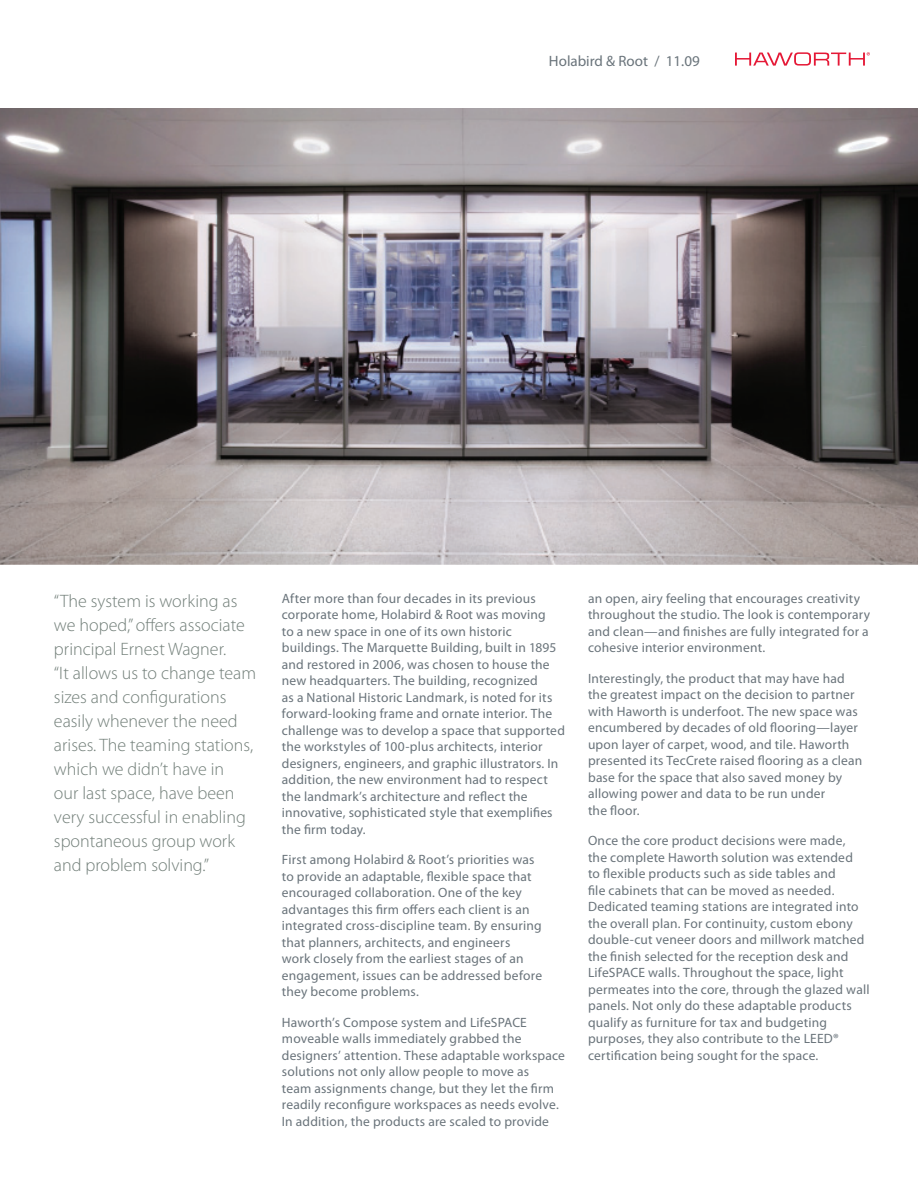
<style>
.page{position:relative;width:918px;height:1188px;background:#fff}
.page>*{position:absolute;margin:0;border:0;box-sizing:border-box;transform-origin:0 0}
.t1{font:300 18px/24px "Myriad Pro";color:#727f79}
.t2{font:15px "Myriad Pro";color:#6a747b}
.t3{font:13.5px/16.5px "Myriad Pro";letter-spacing:.015em;color:#6a747b}
</style>
<div class="page">
<img style="left:0;top:108px;width:918px;height:457px">
<svg style="left:735px;top:52px;width:135px;height:14px"></svg>
<p class="t2" style="left:549px;top:53px;width:152px">Holabird &amp; Root / 11.09</p>
<p class="t1" style="left:54px;top:590px;width:204px">“The system is working as we hoped,” offers associate principal Ernest Wagner.<br>“It allows us to change team sizes and configurations easily whenever the need arises. The teaming stations, which we didn’t have in<br>our last space, have been very successful in enabling spontaneous group work and problem solving.”</p>
<p class="t3" style="left:282px;top:590px;width:285px">After more than four decades in its previous corporate home, Holabird &amp; Root was moving<br>to a new space in one of its own historic buildings. The Marquette Building, built in 1895 and restored in 2006, was chosen to house the new headquarters. The building, recognized<br>as a National Historic Landmark, is noted for its forward-looking frame and ornate interior. The challenge was to develop a space that supported the workstyles of 100-plus architects, interior designers, engineers, and graphic illustrators. In addition, the new environment had to respect the landmark’s architecture and reflect the innovative, sophisticated style that exemplifies the firm today.</p>
<p class="t3" style="left:282px;top:852px;width:262px">First among Holabird &amp; Root’s priorities was to provide an adaptable, flexible space that encouraged collaboration. One of the key advantages this firm offers each client is an integrated cross-discipline team. By ensuring that planners, architects, and engineers work closely from the earliest stages of an engagement, issues can be addressed before they become problems.</p>
<p class="t3" style="left:282px;top:1014px;width:285px">Haworth’s Compose system and LifeSPACE moveable walls immediately grabbed the designers’ attention. These adaptable workspace solutions not only allow people to move as<br>team assignments change, but they let the firm readily reconfigure workspaces as needs evolve.<br>In addition, the products are scaled to provide</p>
<p class="t3" style="left:588px;top:590px;width:284px">an open, airy feeling that encourages creativity throughout the studio. The look is contemporary and clean—and finishes are fully integrated for a cohesive interior environment.</p>
<p class="t3" style="left:588px;top:670px;width:276px">Interestingly, the product that may have had the greatest impact on the decision to partner with Haworth is underfoot. The new space was encumbered by decades of old flooring—layer upon layer of carpet, wood, and tile. Haworth presented its TecCrete raised flooring as a clean base for the space that also saved money by allowing power and data to be run under<br>the floor.</p>
<p class="t3" style="left:588px;top:833px;width:283px">Once the core product decisions were made,<br>the complete Haworth solution was extended<br>to flexible products such as side tables and<br>file cabinets that can be moved as needed.<br>Dedicated teaming stations are integrated into the overall plan. For continuity, custom ebony double-cut veneer doors and millwork matched the finish selected for the reception desk and LifeSPACE walls. Throughout the space, light permeates into the core, through the glazed wall panels. Not only do these adaptable products qualify as furniture for tax and budgeting purposes, they also contribute to the LEED® certification being sought for the space.</p>
</div>
